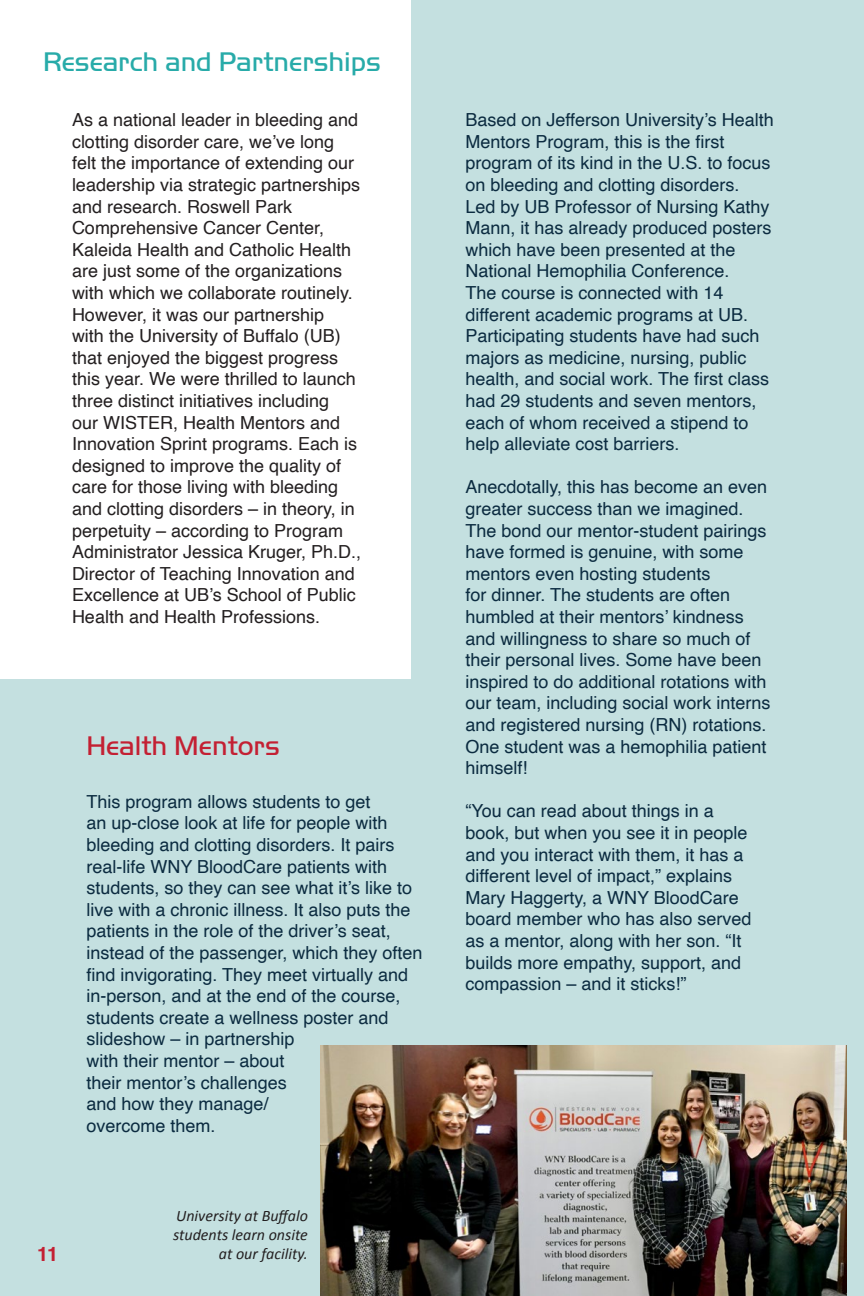
<style>
.page{position:relative;width:864px;height:1296px;background:#fff}
.page>*{position:absolute;margin:0;border:0;box-sizing:border-box;transform-origin:0 0}
.t1{font:300 28px "Handel Got D";color:#28aba9}
.t2{font:300 28px "Handel Got D";color:#c32033}
.t3{font:700 20px "Helvetica";color:#c32033}
.t4{font:18px/21.6px "Helvetica";color:#0b2b40}
.t5{font:18px/21.6px "Helvetica";color:#231f20}
.t6{font:italic 16px/19.2px "Calibri";color:#231f20;text-align:right}
</style>
<div class="page">
<div style="left:0;top:680px;width:864px;height:616px;background:#c4e0e0"></div>
<div style="left:411px;top:0;width:453px;height:680px;background:#c4e0e0"></div>
<img style="left:321px;top:1046px;width:526px;height:250px">
<p class="t1" style="left:43px;top:46px;width:339px">Research and Partnerships</p>
<p class="t5" style="left:72px;top:110px;width:291px">As a national leader in bleeding and clotting disorder care, we’ve long felt the importance of extending our leadership via strategic partnerships and research. Roswell Park Comprehensive Cancer Center, Kaleida Health and Catholic Health are just some of the organizations with which we collaborate routinely.<br>However, it was our partnership<br>with the University of Buffalo (UB) that enjoyed the biggest progress this year. We were thrilled to launch three distinct initiatives including<br>our WISTER, Health Mentors and Innovation Sprint programs. Each is designed to improve the quality of care for those living with bleeding and clotting disorders – in theory, in perpetuity – according to Program Administrator Jessica Kruger, Ph.D., Director of Teaching Innovation and Excellence at UB’s School of Public Health and Health Professions.</p>
<p class="t2" style="left:86px;top:729px;width:195px">Health Mentors</p>
<p class="t3" style="left:37px;top:1238px;width:23px">11</p>
<p class="t4" style="left:86px;top:791px;width:338px">This program allows students to get<br>an up-close look at life for people with bleeding and clotting disorders. It pairs real-life WNY BloodCare patients with students, so they can see what it’s like to live with a chronic illness. It also puts the patients in the role of the driver’s seat, instead of the passenger, which they often find invigorating. They meet virtually and in-person, and at the end of the course, students create a wellness poster and slideshow – in partnership</p>
<p class="t4" style="left:86px;top:1050px;width:202px">with their mentor – about their mentor’s challenges and how they manage/ overcome them.</p>
<p class="t6" style="left:173px;top:1205px;width:136px">University at Buffalo students learn onsite at our facility.</p>
<p class="t4" style="left:465px;top:110px;width:310px">Based on Jefferson University’s Health Mentors Program, this is the first program of its kind in the U.S. to focus on bleeding and clotting disorders.<br>Led by UB Professor of Nursing Kathy Mann, it has already produced posters which have been presented at the National Hemophilia Conference.<br>The course is connected with 14 different academic programs at UB.<br>Participating students have had such majors as medicine, nursing, public health, and social work. The first class had 29 students and seven mentors, each of whom received a stipend to help alleviate cost barriers.</p>
<p class="t4" style="left:465px;top:477px;width:307px">Anecdotally, this has become an even greater success than we imagined.<br>The bond our mentor-student pairings have formed is genuine, with some mentors even hosting students<br>for dinner. The students are often humbled at their mentors’ kindness and willingness to share so much of their personal lives. Some have been inspired to do additional rotations with our team, including social work interns and registered nursing (RN) rotations.<br>One student was a hemophilia patient himself!</p>
<p class="t4" style="left:465px;top:801px;width:288px">“You can read about things in a book, but when you see it in people and you interact with them, it has a different level of impact,” explains<br>Mary Haggerty, a WNY BloodCare board member who has also served as a mentor, along with her son. “It builds more empathy, support, and compassion – and it sticks!”</p>
</div>
